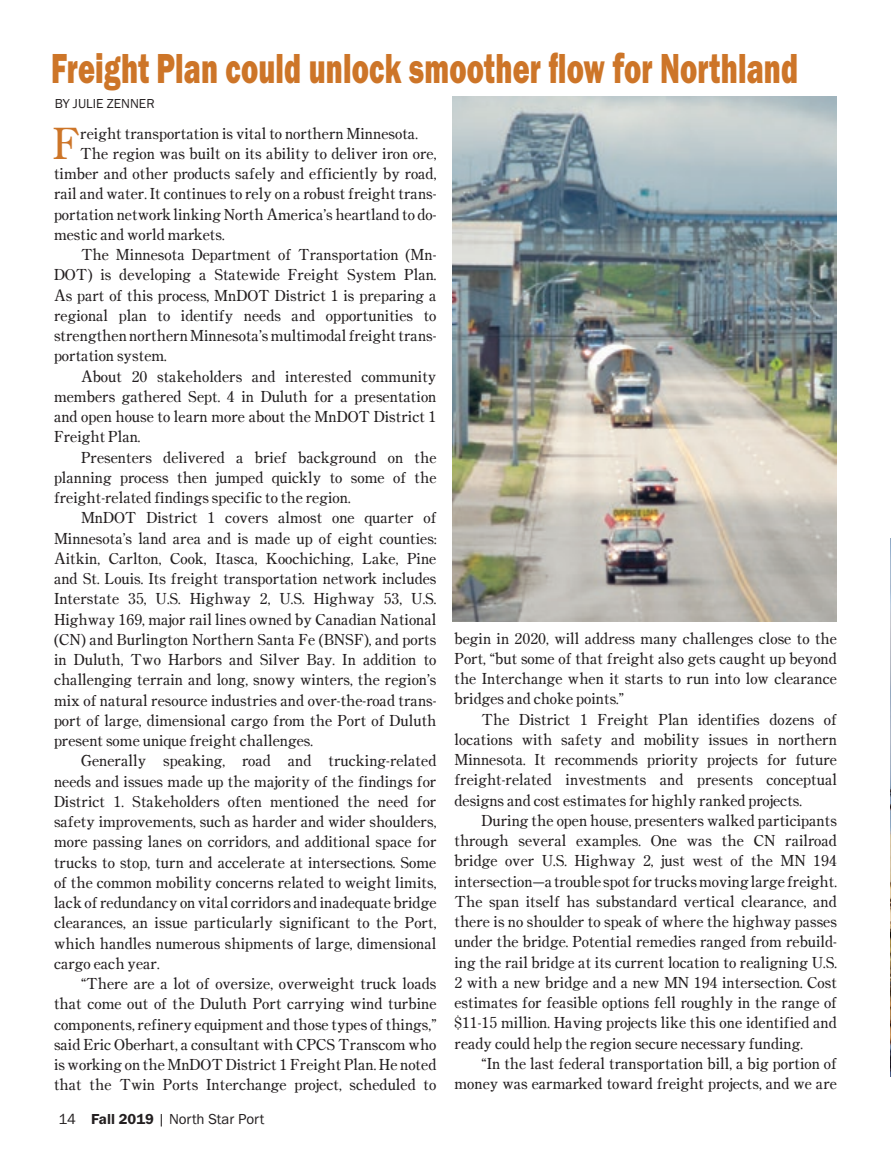
<style>
.page{position:relative;width:891px;height:1161px;background:#fff}
.page>*{position:absolute;margin:0;border:0;box-sizing:border-box;transform-origin:0 0}
.t1{font:43.5px "Franklin Gothic URW Hea";letter-spacing:.005em;color:#cd7528;scale:.67 1}
.t2{font:43.5px "Century Oldstyle ICG";color:#cd7528}
.t3{font:15.3px/20.2px "Century Oldstyle ICG";color:#231f20;text-align:justify}
.t4{font:15px "Franklin Gothic URW Boo";color:#231f20}
.body{font:13.5px "Franklin Gothic URW Boo";color:#231f20}
.s1{font-family:"Franklin Gothic URW Dem"}
</style>
<div class="page">
<img style="left:453px;top:97px;width:384px;height:525px">
<img style="left:890px;top:539px;width:1px;height:538px">
<p class="t1" style="left:51px;top:40px;width:1116px">Freight Plan could unlock smoother flow for Northland</p>
<p class="t2" style="left:53px;top:115px;width:29px">F</p>
<p class="t3" style="left:80px;top:123px;width:339px">reight transportation is vital to northern Minnesota.</p>
<p class="body" style="left:55px;top:95px;width:101px">BY JULIE ZENNER</p>
<p class="t3" style="left:54px;top:143px;width:384px;text-indent:26px">The region was built on its ability to deliver iron ore, timber and other products safely and efficiently by road, rail and water. It continues to rely on a robust freight trans&shy;portation network linking North America’s heartland to do&shy;mestic and world markets.</p>
<p class="t3" style="left:54px;top:244px;width:384px;text-align:right">The Minnesota Department of Transportation (Mn-<br>DOT) is developing a Statewide Freight System Plan.</p>
<p class="t3" style="left:54px;top:285px;width:384px">As part of this process, MnDOT District 1 is preparing a</p>
<p class="t3" style="left:54px;top:305px;width:384px">regional plan to identify needs and opportunities to strengthen northern Minnesota’s multimodal freight trans&shy;portation system.</p>
<p class="t3" style="left:54px;top:366px;width:384px;text-indent:27px">About 20 stakeholders and interested community members gathered Sept. 4 in Duluth for a presentation and open house to learn more about the MnDOT District 1<br>Freight Plan.</p>
<p class="t3" style="left:81px;top:447px;width:357px">Presenters delivered a brief background on the</p>
<p class="t3" style="left:54px;top:467px;width:384px">planning process then jumped quickly to some of the freight-related findings specific to the region.</p>
<p class="t3" style="left:81px;top:507px;width:357px">MnDOT District 1 covers almost one quarter of</p>
<p class="t3" style="left:54px;top:528px;width:384px">Minnesota’s land area and is made up of eight counties:</p>
<p class="t3" style="left:54px;top:548px;width:384px">Aitkin, Carlton, Cook, Itasca, Koochiching, Lake, Pine and St. Louis. Its freight transportation network includes</p>
<p class="t3" style="left:54px;top:588px;width:384px">Interstate 35, U.S. Highway 2, U.S. Highway 53, U.S.</p>
<p class="t3" style="left:54px;top:609px;width:384px">Highway 169, major rail lines owned by Canadian National</p>
<p class="t3" style="left:54px;top:629px;width:384px">(CN) and Burlington Northern Santa Fe (BNSF), and ports in Duluth, Two Harbors and Silver Bay. In addition to</p>
<p class="t3" style="left:54px;top:669px;width:384px">challenging terrain and long, snowy winters, the region’s mix of natural resource industries and over-the-road trans&shy;port of large, dimensional cargo from the Port of Duluth present some unique freight challenges.</p>
<p class="t3" style="left:54px;top:750px;width:384px;text-align:right">Generally speaking, road and trucking-related needs and issues made up the majority of the findings for</p>
<p class="t3" style="left:54px;top:791px;width:384px">District 1. Stakeholders often mentioned the need for</p>
<p class="t3" style="left:54px;top:811px;width:384px">safety improvements, such as harder and wider shoulders, more passing lanes on corridors, and additional space for trucks to stop, turn and accelerate at intersections. Some of the common mobility concerns related to weight limits, lack of redundancy on vital corridors and inadequate bridge clearances, an issue particularly significant to the Port, which handles numerous shipments of large, dimensional cargo each year.</p>
<p class="t3" style="left:54px;top:973px;width:384px;text-indent:27px">“There are a lot of oversize, overweight truck loads that come out of the Duluth Port carrying wind turbine components, refinery equipment and those types of things,” said Eric Oberhart, a consultant with CPCS Transcom who is working on the MnDOT District 1 Freight Plan. He noted</p>
<p class="t3" style="left:54px;top:1074px;width:384px">that the Twin Ports Interchange project, scheduled to</p>
<p class="t3" style="left:454px;top:628px;width:384px">begin in 2020, will address many challenges close to the</p>
<p class="t3" style="left:454px;top:648px;width:384px">Port, “but some of that freight also gets caught up beyond</p>
<p class="t3" style="left:454px;top:668px;width:384px">the Interchange when it starts to run into low clearance bridges and choke points.”</p>
<p class="t3" style="left:482px;top:709px;width:357px">The District 1 Freight Plan identifies dozens of</p>
<p class="t3" style="left:454px;top:729px;width:384px">locations with safety and mobility issues in northern</p>
<p class="t3" style="left:454px;top:749px;width:384px">Minnesota. It recommends priority projects for future freight-related investments and presents conceptual</p>
<p class="t3" style="left:454px;top:790px;width:349px">designs and cost estimates for highly ranked projects.</p>
<p class="t3" style="left:482px;top:810px;width:357px">During the open house, presenters walked participants</p>
<p class="t3" style="left:454px;top:830px;width:384px">through several examples. One was the CN railroad</p>
<p class="t3" style="left:454px;top:850px;width:384px">bridge over U.S. Highway 2, just west of the MN 194</p>
<p class="t3" style="left:454px;top:871px;width:384px">intersection—a trouble spot for trucks moving large freight.<br>The span itself has substandard vertical clearance, and there is no shoulder to speak of where the highway passes under the bridge. Potential remedies ranged from rebuild&shy;ing the rail bridge at its current location to realigning U.S.<br>2 with a new bridge and a new MN 194 intersection. Cost</p>
<p class="t3" style="left:454px;top:992px;width:384px">estimates for feasible options fell roughly in the range of $11-15 million. Having projects like this one identified and ready could help the region secure necessary funding.</p>
<p class="t3" style="left:454px;top:1053px;width:384px;text-align:right">“In the last federal transportation bill, a big portion of money was earmarked toward freight projects, and we are</p>
<p class="t4" style="left:58px;top:1109px;width:207px">14 <span class="s1">Fall 2019</span> | North Star Port</p>
</div>
